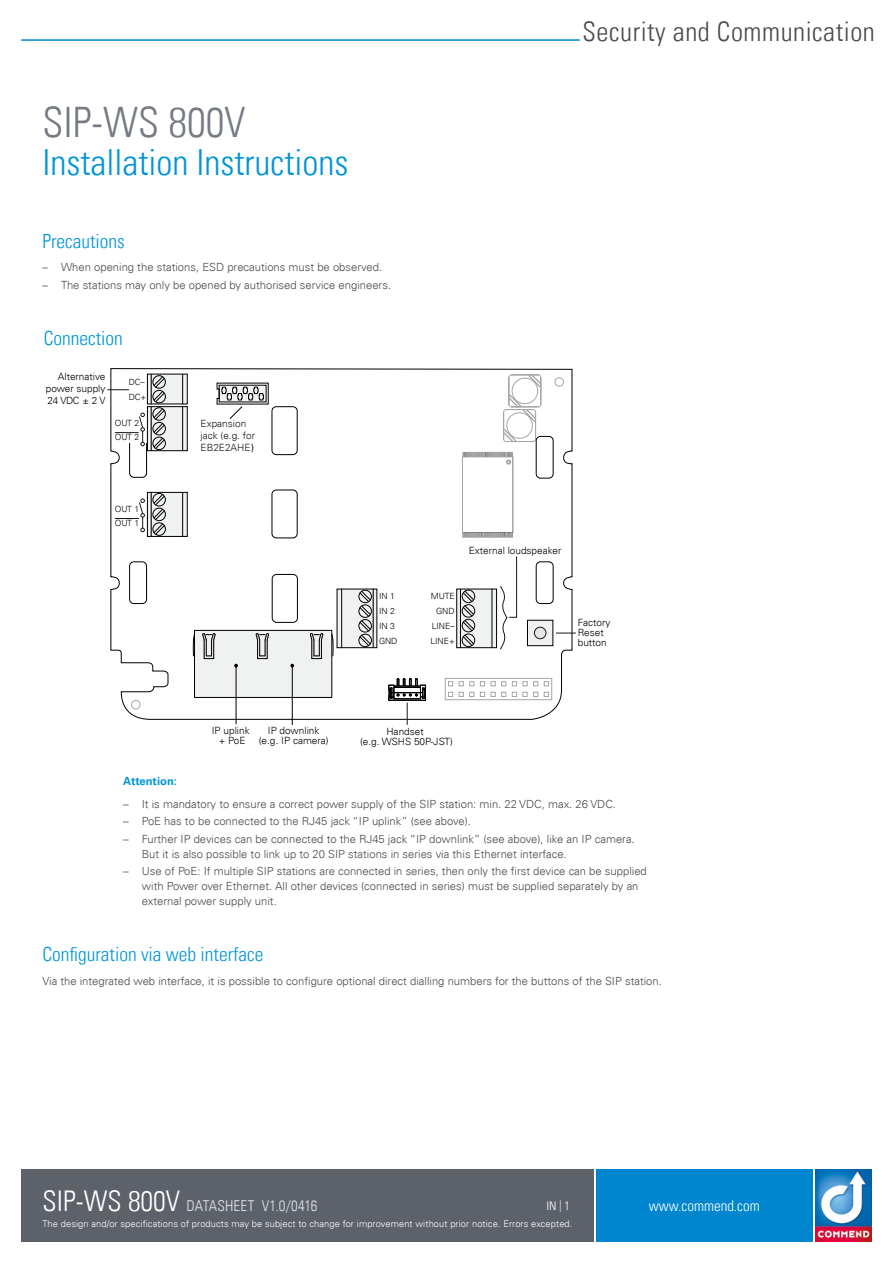
<style>
.page{position:relative;width:893px;height:1263px;background:#fff}
.page>*{position:absolute;margin:0;border:0;box-sizing:border-box;transform-origin:0 0}
.t1{font:42px "Univers Com 47 Light Cond";color:#757a83}
.t2{font:36px "Univers Com 47 Light Cond";color:#0095d6}
.t3{font:27px "Univers Com 47 Light Cond";letter-spacing:.02em;color:#4a4a49}
.t4{font:19.5px "Univers Com 47 Light Cond";color:#0095d6}
.t5{font:15px "Univers Com 47 Light Cond";letter-spacing:.005em;color:#e0e4e7}
.t6{font:15px "Univers Com 47 Light Cond";color:#fff}
.t7{font:12px "Univers Com 47 Light Cond";color:#fff}
.t8{font:300 11.25px/15px "Univers Com 45";color:#4a4a49}
.t9{font:700 11.25px "Univers Com 65";color:#0095d6}
.t10{font:300 10.05px/10.1px "Univers Com 45";color:#000;text-align:center}
.t11{font:300 10.05px/12px "Univers Com 45";color:#1a171b}
.t12{font:300 9.3px "Univers Com 45";letter-spacing:.01em;color:#fff}
.t13{font:300 8.55px/14.9px "Univers Com 45";color:#000}
.s1{font-family:"Univers Com 55 Roman";font-weight:400}
.s2{font-size:28.5px;color:#fff}
.s3{color:#e0e4e7}
</style>
<div class="page">
<img style="left:815px;top:1169px;width:57px;height:73px">
<div style="left:21px;top:1169px;width:573px;height:73px;background:#5d626a"></div>
<div style="left:596px;top:1169px;width:216px;height:73px;background:#0086ce"></div>
<hr style="left:21px;top:39px;width:559px;height:2px;background:#0086ce">
<svg style="left:110px;top:368px;width:463px;height:352px"></svg>
<div style="left:126px;top:434px;width:23px;height:9px;background:#f5f5f5"></div>
<div style="left:147px;top:492px;width:40px;height:44px;background:#f0f1f1"></div>
<div style="left:147px;top:492px;width:41px;height:45px;border:1px solid #000"></div>
<div style="left:153px;top:523px;width:13px;height:13px;border:1px solid #000;border-radius:50%"></div>
<div style="left:153px;top:508px;width:13px;height:13px;border:1px solid #000;border-radius:50%"></div>
<div style="left:153px;top:493px;width:13px;height:13px;border:1px solid #000;border-radius:50%"></div>
<svg style="left:153px;top:494px;width:12px;height:41px"></svg>
<hr style="left:151px;top:492px;width:1px;height:44px;background:#000">
<hr style="left:182px;top:492px;width:1px;height:44px;background:#000">
<div style="left:147px;top:407px;width:40px;height:44px;background:#f1f1f1"></div>
<div style="left:147px;top:406px;width:41px;height:45px;border:1px solid #000"></div>
<div style="left:153px;top:437px;width:13px;height:13px;border:1px solid #000;border-radius:50%"></div>
<div style="left:153px;top:422px;width:13px;height:13px;border:1px solid #000;border-radius:50%"></div>
<div style="left:153px;top:407px;width:13px;height:13px;border:1px solid #000;border-radius:50%"></div>
<svg style="left:153px;top:408px;width:12px;height:41px"></svg>
<hr style="left:151px;top:407px;width:1px;height:44px;background:#000">
<hr style="left:182px;top:407px;width:1px;height:44px;background:#000">
<div style="left:194px;top:630px;width:138px;height:67px;background:#f0f1f1"></div>
<div style="left:194px;top:630px;width:138px;height:68px;border:1px solid #000"></div>
<svg style="left:193px;top:634px;width:2px;height:22px"></svg>
<svg style="left:331px;top:634px;width:3px;height:22px"></svg>
<svg style="left:202px;top:633px;width:14px;height:26px"></svg>
<svg style="left:256px;top:633px;width:13px;height:26px"></svg>
<svg style="left:310px;top:633px;width:13px;height:26px"></svg>
<svg style="left:115px;top:413px;width:30px;height:33px"></svg>
<svg style="left:115px;top:499px;width:30px;height:33px"></svg>
<div style="left:147px;top:374px;width:40px;height:30px;background:#f0f1f1"></div>
<div style="left:147px;top:374px;width:41px;height:30px;border:1px solid #000"></div>
<div style="left:153px;top:390px;width:13px;height:13px;border:1px solid #000;border-radius:50%"></div>
<div style="left:153px;top:375px;width:13px;height:13px;border:1px solid #000;border-radius:50%"></div>
<svg style="left:153px;top:376px;width:12px;height:26px"></svg>
<hr style="left:151px;top:374px;width:1px;height:30px;background:#000">
<hr style="left:182px;top:374px;width:1px;height:30px;background:#000">
<svg style="left:107px;top:389px;width:22px;height:1px"></svg>
<svg style="left:556px;top:633px;width:20px;height:1px"></svg>
<hr style="left:236px;top:666px;width:1px;height:58px;background:#000">
<hr style="left:292px;top:666px;width:1px;height:59px;background:#000">
<div style="left:337px;top:589px;width:40px;height:59px;background:#f0f1f1"></div>
<div style="left:359px;top:619px;width:13px;height:13px;border:1px solid #000;border-radius:50%"></div>
<div style="left:359px;top:634px;width:13px;height:13px;border:1px solid #000;border-radius:50%"></div>
<div style="left:359px;top:605px;width:13px;height:13px;border:1px solid #000;border-radius:50%"></div>
<div style="left:359px;top:590px;width:13px;height:13px;border:1px solid #000;border-radius:50%"></div>
<svg style="left:359px;top:591px;width:12px;height:55px"></svg>
<hr style="left:373px;top:589px;width:1px;height:59px;background:#000">
<hr style="left:341px;top:589px;width:1px;height:59px;background:#000">
<div style="left:457px;top:589px;width:40px;height:59px;background:#f0f1f1"></div>
<div style="left:456px;top:589px;width:41px;height:59px;border:1px solid #000"></div>
<div style="left:462px;top:604px;width:13px;height:13px;border:1px solid #000;border-radius:50%"></div>
<div style="left:462px;top:590px;width:13px;height:13px;border:1px solid #000;border-radius:50%"></div>
<div style="left:462px;top:619px;width:13px;height:13px;border:1px solid #000;border-radius:50%"></div>
<div style="left:462px;top:634px;width:13px;height:13px;border:1px solid #000;border-radius:50%"></div>
<svg style="left:463px;top:591px;width:11px;height:55px"></svg>
<hr style="left:460px;top:589px;width:1px;height:59px;background:#000">
<hr style="left:492px;top:589px;width:1px;height:59px;background:#000">
<svg style="left:500px;top:556px;width:17px;height:93px"></svg>
<svg style="left:389px;top:679px;width:37px;height:46px"></svg>
<svg style="left:217px;top:383px;width:52px;height:36px"></svg>
<h3 class="t3" style="left:582px;top:15px;width:294px">Security and Communication</h3>
<h1 class="t1" style="left:43px;top:97px;width:204px">SIP-WS 800V</h1>
<h2 class="t2" style="left:43px;top:141px;width:307px">Installation Instructions</h2>
<h3 class="t4" style="left:43px;top:229px;width:84px">Precautions</h3>
<p class="t8" style="left:43px;top:260px;width:341px">– When opening the stations, ESD precautions must be observed.</p>
<p class="t8" style="left:43px;top:277px;width:350px">– The stations may only be opened by authorised service engineers.</p>
<h3 class="t4" style="left:44px;top:327px;width:81px">Connection</h3>
<p class="t10" style="left:46px;top:371px;width:61px;line-height:12px;text-align:justify;text-indent:12px">Alternative power supply 24 VDC ± 2 V</p>
<p class="t13" style="left:129px;top:374px;width:17px">DC–</p>
<p class="t13" style="left:129px;top:389px;width:19px">DC+</p>
<p class="t13" style="left:115px;top:416px;width:26px;line-height:14.2px">OUT 2<br>OUT 2</p>
<p class="t11" style="left:201px;top:418px;width:56px">Expansion jack (e.g. for<br>EB2E2AHE<span class="s1">)</span></p>
<p class="t13" style="left:115px;top:502px;width:26px;line-height:14.2px">OUT 1<br>OUT 1</p>
<p class="t13" style="left:379px;top:589px;width:20px">IN 1<br>IN 2<br>IN 3<br>GND</p>
<p class="t13" style="left:430px;top:589px;width:26px;text-align:right">MUTE<br>GND<br>LINE–<br>LINE+</p>
<p class="t10" style="left:469px;top:545px;width:94px">External loudspeaker</p>
<p class="t10" style="left:578px;top:618px;width:34px;text-align:left">Factory<br>Reset button</p>
<p class="t10" style="left:212px;top:726px;width:39px">IP uplink + PoE</p>
<p class="t10" style="left:259px;top:726px;width:71px">IP downlink (e.g. IP camera)</p>
<p class="t10" style="left:360px;top:726px;width:94px">Handset<br>(e.g. WSHS 50P-JST)</p>
<p class="t9" style="left:123px;top:774px;width:55px">Attention:</p>
<p class="t8" style="left:123px;top:797px;width:494px">– It is mandatory to ensure a correct power supply of the SIP station: min. 22 VDC, max. 26 VDC.</p>
<p class="t8" style="left:123px;top:814px;width:349px">– PoE has to be connected to the RJ45 jack “IP uplink” (see above).</p>
<p class="t8" style="left:142px;top:831px;width:494px;text-indent:-18px">– Further IP devices can be connected to the RJ45 jack “IP downlink” (see above), like an IP camera.<br>But it is also possible to link up to 20 SIP stations in series via this Ethernet interface.</p>
<p class="t8" style="left:142px;top:863px;width:507px;text-indent:-18px">– Use of PoE: If multiple SIP stations are connected in series, then only the first device can be supplied with Power over Ethernet. All other devices (connected in series) must be supplied separately by an external power supply unit.</p>
<h3 class="t4" style="left:43px;top:943px;width:222px">Configuration via web interface</h3>
<p class="t8" style="left:43px;top:973px;width:621px">Via the integrated web interface, it is possible to configure optional direct dialling numbers for the buttons of the SIP station.</p>
<h3 class="t5" style="left:43px;top:1197px;width:276px"><span class="s2">SIP-WS 800V</span> DATASHEET V1.0/0416</h3>
<p class="t7" style="left:546px;top:1198px;width:25px">IN <span class="s3">|</span> 1</p>
<p class="t12" style="left:43px;top:1218px;width:531px">The design and/or specifications of products may be subject to change for improvement without prior notice. Errors excepted.</p>
<h3 class="t6" style="left:649px;top:1197px;width:112px">www.commend.com</h3>
</div>
